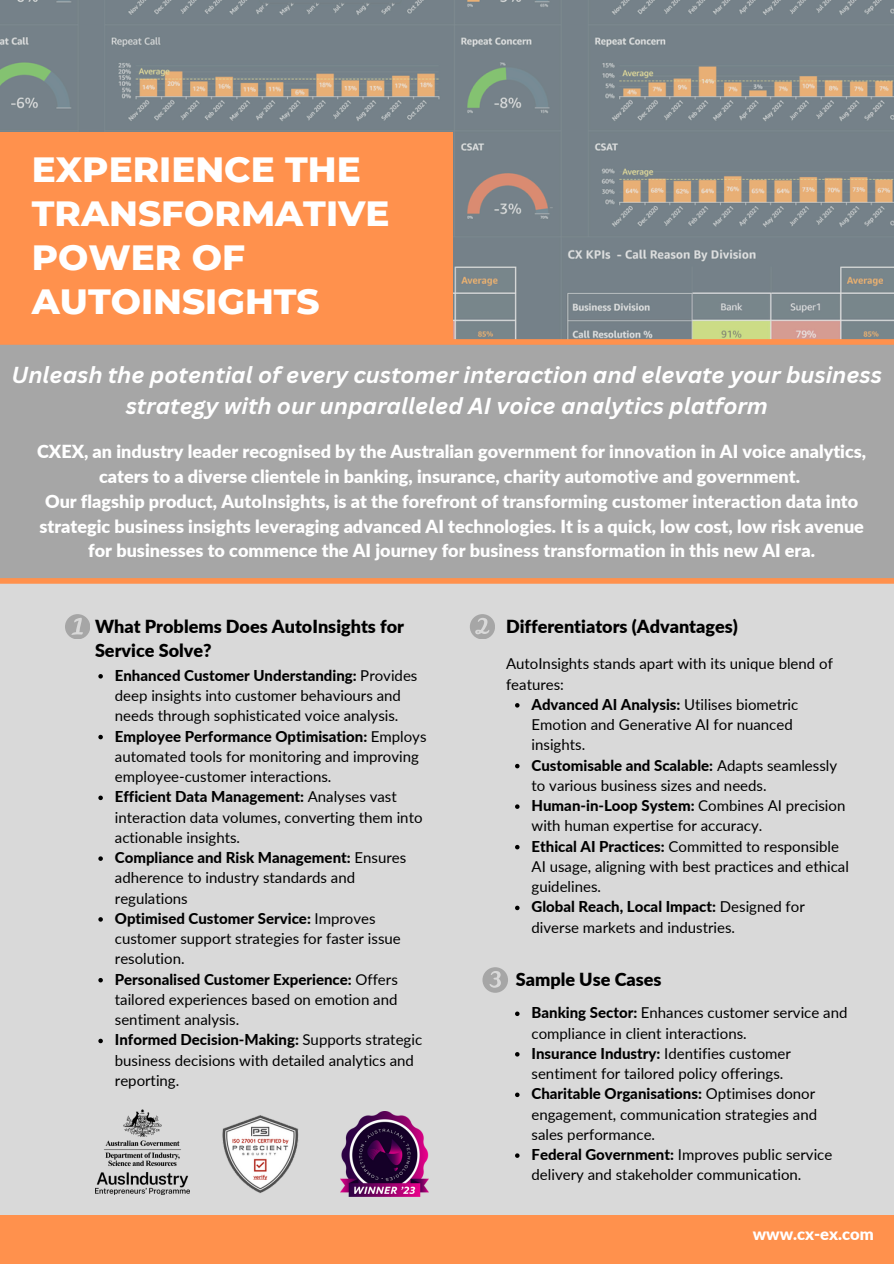
<style>
.page{position:relative;width:894px;height:1264px;background:#fff}
.page>*{position:absolute;margin:0;border:0;box-sizing:border-box;transform-origin:0 0}
.t1{font:800 35.7px/43.8px "Montserrat";color:#fff}
.t2{font:italic 700 22.5px/31.5px "Canva Sans";color:#fff;text-align:center}
.t3{font:900 18px/24.8px "Lato";color:#fff;text-align:center}
.t4{font:900 18px/24.8px "Lato";color:#000}
.t5{font:900 16.5px "Lato";color:#fff}
.t6{font:15px/20.2px "Lato";color:#000}
.s1{font-weight:800}
</style>
<div class="page">
<div style="left:0;top:0;width:893px;height:1263px;background:#d9d9d9"></div>
<img style="left:0;top:0;width:893px;height:339px">
<div style="left:0;top:342px;width:893px;height:236px;background:#a6a6a6"></div>
<div style="left:0;top:1215px;width:893px;height:48px;background:#ff914d"></div>
<div style="left:0;top:132px;width:452px;height:210px;background:#ff914d"></div>
<svg style="left:65px;top:614px;width:25px;height:25px"></svg>
<svg style="left:470px;top:614px;width:24px;height:25px"></svg>
<svg style="left:482px;top:967px;width:26px;height:25px"></svg>
<div style="left:0;top:339px;width:893px;height:6px;background:#ff914d"></div>
<div style="left:0;top:578px;width:893px;height:5px;background:#ff914d"></div>
<img style="left:95px;top:1109px;width:94px;height:85px">
<img style="left:222px;top:1115px;width:77px;height:78px">
<img style="left:341px;top:1111px;width:87px;height:85px">
<svg style="left:98px;top:674px;width:5px;height:4px"></svg>
<svg style="left:98px;top:734px;width:5px;height:5px"></svg>
<svg style="left:98px;top:795px;width:5px;height:5px"></svg>
<svg style="left:98px;top:856px;width:5px;height:4px"></svg>
<svg style="left:98px;top:917px;width:5px;height:4px"></svg>
<svg style="left:98px;top:978px;width:5px;height:4px"></svg>
<svg style="left:98px;top:1038px;width:5px;height:5px"></svg>
<svg style="left:515px;top:703px;width:4px;height:4px"></svg>
<svg style="left:515px;top:763px;width:4px;height:5px"></svg>
<svg style="left:515px;top:804px;width:4px;height:4px"></svg>
<svg style="left:515px;top:844px;width:4px;height:5px"></svg>
<svg style="left:515px;top:905px;width:4px;height:5px"></svg>
<svg style="left:515px;top:1011px;width:4px;height:5px"></svg>
<svg style="left:515px;top:1052px;width:4px;height:4px"></svg>
<svg style="left:515px;top:1092px;width:4px;height:5px"></svg>
<svg style="left:515px;top:1153px;width:4px;height:4px"></svg>
<p class="t1" style="left:32px;top:148px;width:359px">EXPERIENCE THE<br>TRANSFORMATIVE<br>POWER OF<br>AUTOINSIGHTS</p>
<p class="t2" style="left:11px;top:358px;width:871px">Unleash the potential of every customer interaction and elevate your business strategy with our unparalleled AI voice analytics platform</p>
<p class="t3" style="left:37px;top:439px;width:830px">CXEX, an industry leader recognised by the Australian government for innovation in AI voice analytics, caters to a diverse clientele in banking, insurance, charity automotive and government.<br>Our flagship product, AutoInsights, is at the forefront of transforming customer interaction data into strategic business insights leveraging advanced AI technologies. It is a quick, low cost, low risk avenue for businesses to commence the AI journey for business transformation in this new AI era.</p>
<h1 class="t4" style="left:95px;top:613px;width:310px">What Problems Does AutoInsights for<br>Service Solve?</h1>
<p class="t4" style="left:506px;top:613px;width:233px">Differentiators (Advantages)</p>
<h2 class="t6" style="left:115px;top:665px;width:304px"><span class="s1">Enhanced Customer Understanding:</span> Provides deep insights into customer behaviours and needs through sophisticated voice analysis.</h2>
<h3 class="t6" style="left:115px;top:725px;width:313px"><span class="s1">Employee Performance Optimisation:</span> Employs automated tools for monitoring and improving employee-customer interactions.</h3>
<p class="t6" style="left:115px;top:786px;width:309px"><span class="s1">Efficient Data Management:</span> Analyses vast interaction data volumes, converting them into actionable insights.</p>
<p class="t6" style="left:115px;top:847px;width:293px"><span class="s1">Compliance and Risk Management:</span> Ensures adherence to industry standards and regulations</p>
<h3 class="t6" style="left:115px;top:908px;width:287px"><span class="s1">Optimised Customer Service:</span> Improves customer support strategies for faster issue resolution.</h3>
<p class="t6" style="left:115px;top:968px;width:284px;text-align:justify"><span class="s1">Personalised Customer Experience:</span> Offers tailored experiences based on emotion and sentiment analysis.</p>
<p class="t6" style="left:115px;top:1029px;width:309px"><span class="s1">Informed Decision-Making:</span> Supports strategic business decisions with detailed analytics and reporting.</p>
<p class="t6" style="left:506px;top:653px;width:328px">AutoInsights stands apart with its unique blend of features:</p>
<p class="t6" style="left:531px;top:694px;width:268px"><span class="s1">Advanced AI Analysis:</span> Utilises biometric<br>Emotion and Generative AI for nuanced insights.</p>
<p class="t6" style="left:531px;top:754px;width:307px"><span class="s1">Customisable and Scalable:</span> Adapts seamlessly to various business sizes and needs.</p>
<p class="t6" style="left:531px;top:795px;width:315px"><span class="s1">Human-in-Loop System:</span> Combines AI precision with human expertise for accuracy.</p>
<p class="t6" style="left:531px;top:835px;width:319px"><span class="s1">Ethical AI Practices:</span> Committed to responsible<br>AI usage, aligning with best practices and ethical guidelines.</p>
<p class="t6" style="left:531px;top:896px;width:275px"><span class="s1">Global Reach, Local Impact:</span> Designed for diverse markets and industries.</p>
<p class="t4" style="left:515px;top:966px;width:147px">Sample Use Cases</p>
<p class="t6" style="left:531px;top:1002px;width:317px"><span class="s1">Banking Sector:</span> Enhances customer service and compliance in client interactions.</p>
<p class="t6" style="left:531px;top:1042px;width:261px"><span class="s1">Insurance Industry:</span> Identifies customer sentiment for tailored policy offerings.</p>
<p class="t6" style="left:531px;top:1083px;width:287px"><span class="s1">Charitable Organisations:</span> Optimises donor engagement, communication strategies and sales performance.</p>
<h3 class="t6" style="left:531px;top:1144px;width:302px"><span class="s1">Federal Government:</span> Improves public service delivery and stakeholder communication.</h3>
<p class="t5" style="left:752px;top:1223px;width:122px">www.cx-ex.com</p>
</div>
